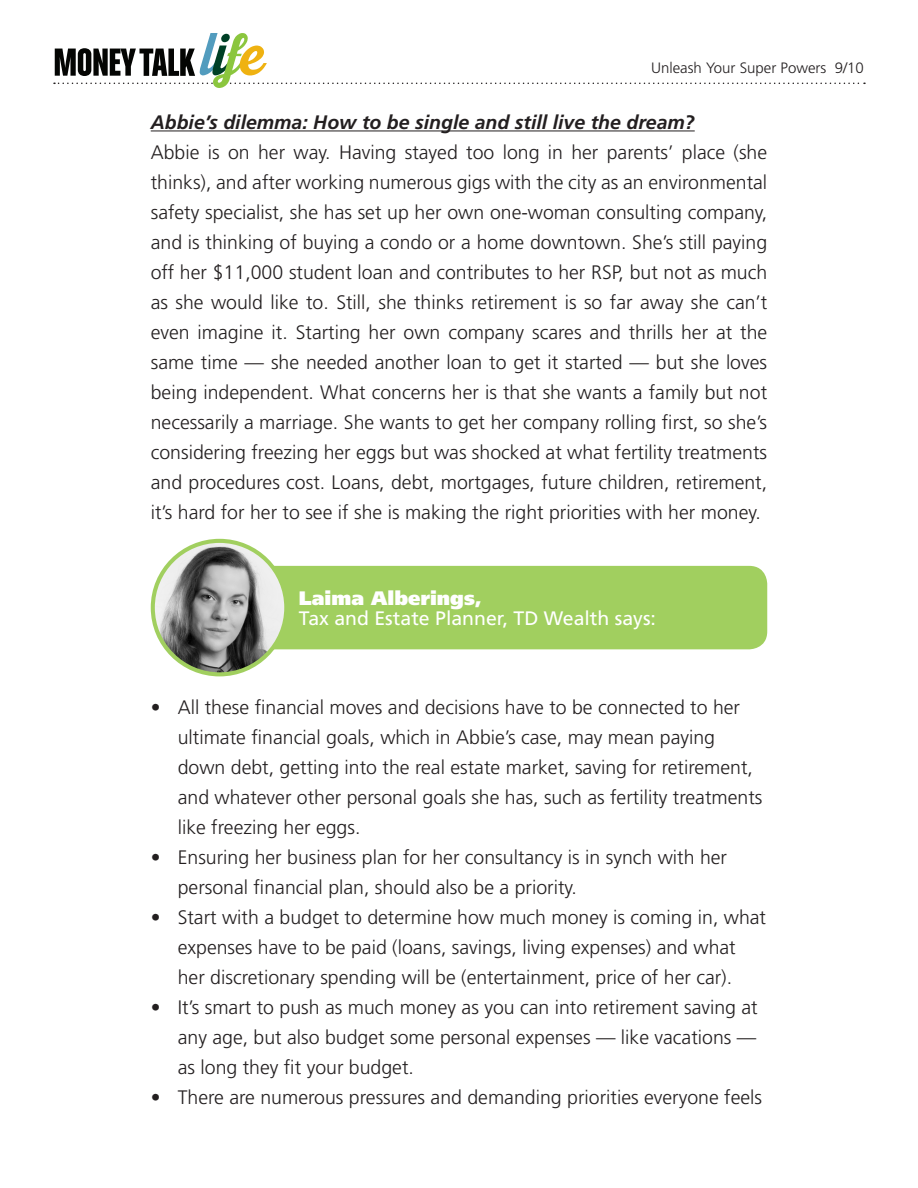
<style>
.page{position:relative;width:918px;height:1188px;background:#fff}
.page>*{position:absolute;margin:0;border:0;box-sizing:border-box;transform-origin:0 0}
.Body_Text_First_Para{font:300 19.5px/30px "Frutiger LT Std";color:#231f20;text-align:justify}
.Body_Text_First_Para-2{font:italic 700 19.5px "Frutiger LT Std";color:#231f20}
.Body_Text_First_Para-3{font:19.5px "Frutiger LT Std";color:#fff}
.Body_Text_First_Para-4{font:900 19.5px "Frutiger LT Std";color:#fff}
.t1{font:300 15px "Frutiger LT Std";color:#231f20}
</style>
<div class="page">
<svg style="left:54px;top:33px;width:811px;height:55px"></svg>
<hr style="left:151px;top:130px;width:544px;height:1px;background:#231f20">
<div style="left:203px;top:566px;width:564px;height:83px;background:#a1cf5f;border-radius:18px"></div>
<img style="left:153px;top:541px;width:133px;height:133px;border-radius:67px">
<div style="left:151px;top:539px;width:137px;height:137px;border:4px solid #a1cf5f;border-radius:50%"></div>
<p class="t1" style="left:651px;top:59px;width:214px">Unleash Your Super Powers 9/10</p>
<p class="Body_Text_First_Para-2" style="left:151px;top:111px;width:545px">Abbie’s dilemma: How to be single and still live the dream?</p>
<p class="Body_Text_First_Para" style="left:151px;top:138px;width:618px">Abbie is on her way. Having stayed too long in her parents’ place (she thinks), and after working numerous gigs with the city as an environmental safety specialist, she has set up her own one-woman consulting company, and is thinking of buying a condo or a home downtown. She’s still paying off her $11,000 student loan and contributes to her RSP, but not as much as she would like to. Still, she thinks retirement is so far away she can’t even imagine it. Starting her own company scares and thrills her at the same time — she needed another loan to get it started — but she loves being independent. What concerns her is that she wants a family but not necessarily a marriage. She wants to get her company rolling first, so she’s considering freezing her eggs but was shocked at what fertility treatments and procedures cost. Loans, debt, mortgages, future children, retirement, it’s hard for her to see if she is making the right priorities with her money.</p>
<p class="Body_Text_First_Para-4" style="left:299px;top:586px;width:185px">Laima Alberings,</p>
<p class="Body_Text_First_Para-3" style="left:299px;top:606px;width:359px">Tax and Estate Planner, TD Wealth says:</p>
<p class="Body_Text_First_Para" style="left:178px;top:693px;width:586px;text-align:left;text-indent:-27px">• All these financial moves and decisions have to be connected to her ultimate financial goals, which in Abbie’s case, may mean paying down debt, getting into the real estate market, saving for retirement, and whatever other personal goals she has, such as fertility treatments like freezing her eggs.</p>
<p class="Body_Text_First_Para" style="left:178px;top:843px;width:551px;text-indent:-27px">• Ensuring her business plan for her consultancy is in synch with her personal financial plan, should also be a priority.</p>
<p class="Body_Text_First_Para" style="left:151px;top:903px;width:617px;text-align:center">• Start with a budget to determine how much money is coming in, what expenses have to be paid (loans, savings, living expenses) and what<br>her discretionary spending will be (entertainment, price of her car).</p>
<p class="Body_Text_First_Para" style="left:178px;top:993px;width:582px;text-indent:-27px">• It’s smart to push as much money as you can into retirement saving at any age, but also budget some personal expenses — like vacations — as long they fit your budget.</p>
<p class="Body_Text_First_Para" style="left:151px;top:1083px;width:613px">• There are numerous pressures and demanding priorities everyone feels</p>
</div>
